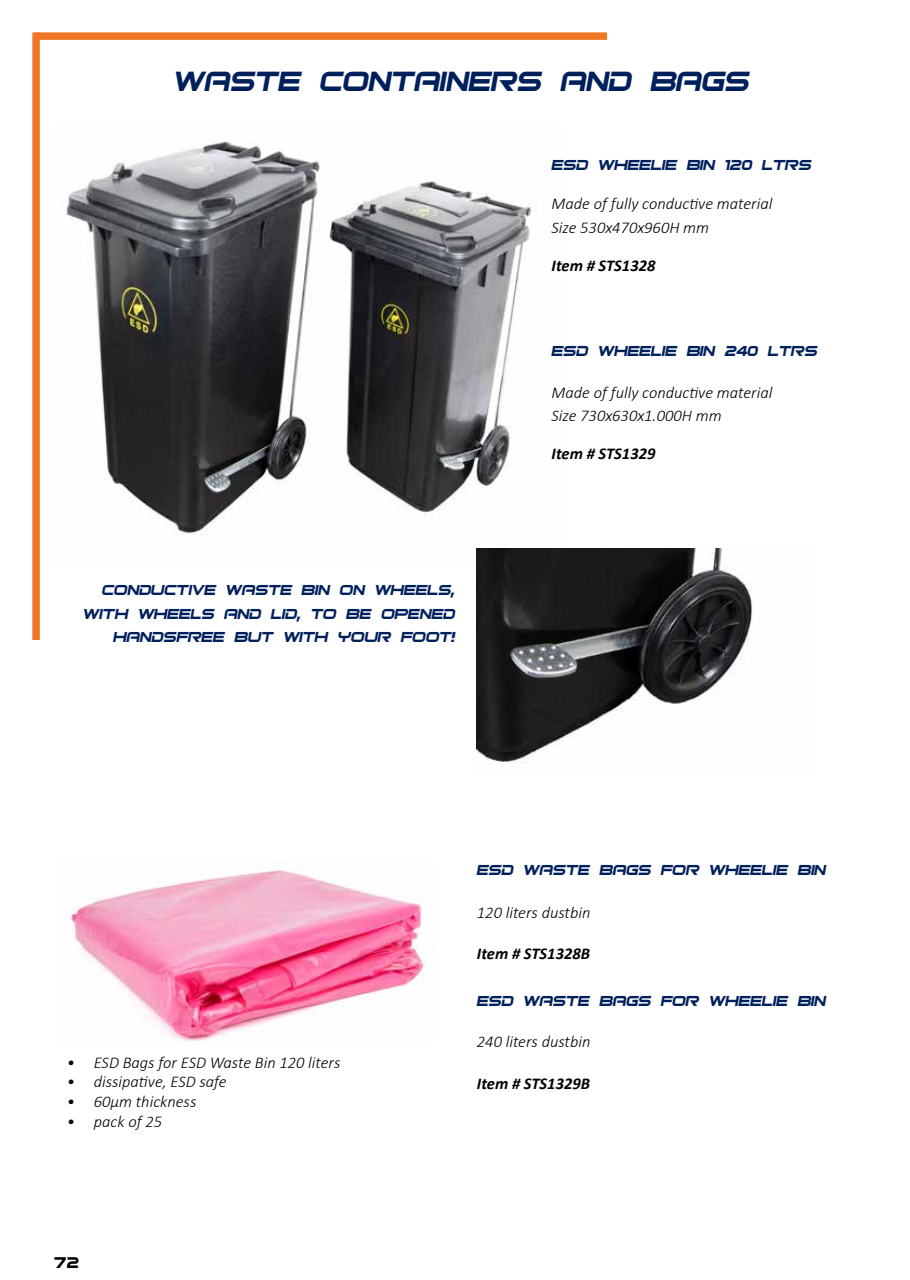
<style>
.page{position:relative;width:910px;height:1280px;background:#fff}
.page>*{position:absolute;margin:0;border:0;box-sizing:border-box;transform-origin:0 0}
.t1{font:italic 37.5px "BITSUMIS Regular";color:#00205c}
.t2{font:21px "BITSUMIS Regular";color:#000}
.t3{font:italic 19.5px/23.4px "BITSUMIS Regular";color:#00205c;text-align:right}
.t4{font:italic 300 16.5px/23.4px "Calibri";color:#000}
.t5{font:italic 700 16.5px "Calibri";color:#000}
</style>
<div class="page">
<div style="left:38px;top:32px;width:569px;height:8px;background:#ef7724"></div>
<div style="left:32px;top:32px;width:8px;height:608px;background:#ee7623"></div>
<img style="left:65px;top:140px;width:500px;height:430px">
<img style="left:71px;top:869px;width:355px;height:172px">
<img style="left:477px;top:549px;width:276px;height:214px">
<h1 class="t1" style="left:173px;top:59px;width:584px">Waste Containers and Bags</h1>
<p class="t3" style="left:552px;top:151px;width:265px">ESD Wheelie Bin 120 ltrs</p>
<p class="t4" style="left:552px;top:192px;width:222px">Made of fully conductive material<br>Size 530x470x960H mm</p>
<p class="t5" style="left:552px;top:253px;width:105px">Item # STS1328</p>
<p class="t3" style="left:83px;top:577px;width:377px">Conductive Waste Bin on wheels,<br>With wheels and lid, to be opened handsfree but with your foot!</p>
<p class="t3" style="left:552px;top:338px;width:271px">ESD Wheelie Bin 240 ltrs</p>
<p class="t4" style="left:552px;top:381px;width:222px">Made of fully conductive material<br>Size 730x630x1.000H mm</p>
<p class="t5" style="left:552px;top:442px;width:105px">Item # STS1329</p>
<p class="t4" style="left:67px;top:1050px;width:275px">• ESD Bags for ESD Waste Bin 120 liters</p>
<p class="t4" style="left:67px;top:1070px;width:161px">• dissipative, ESD safe</p>
<p class="t4" style="left:67px;top:1090px;width:131px">• 60µm thickness</p>
<p class="t4" style="left:67px;top:1110px;width:97px">• pack of 25</p>
<p class="t2" style="left:55px;top:1250px;width:26px">72</p>
<p class="t3" style="left:477px;top:856px;width:354px">ESD Waste bags for Wheelie Bin</p>
<p class="t4" style="left:477px;top:901px;width:115px">120 liters dustbin</p>
<p class="t5" style="left:477px;top:942px;width:115px">Item # STS1328B</p>
<p class="t3" style="left:477px;top:987px;width:354px">ESD Waste bags for Wheelie Bin</p>
<p class="t4" style="left:477px;top:1030px;width:115px">240 liters dustbin</p>
<p class="t5" style="left:477px;top:1071px;width:115px">Item # STS1329B</p>
</div>
